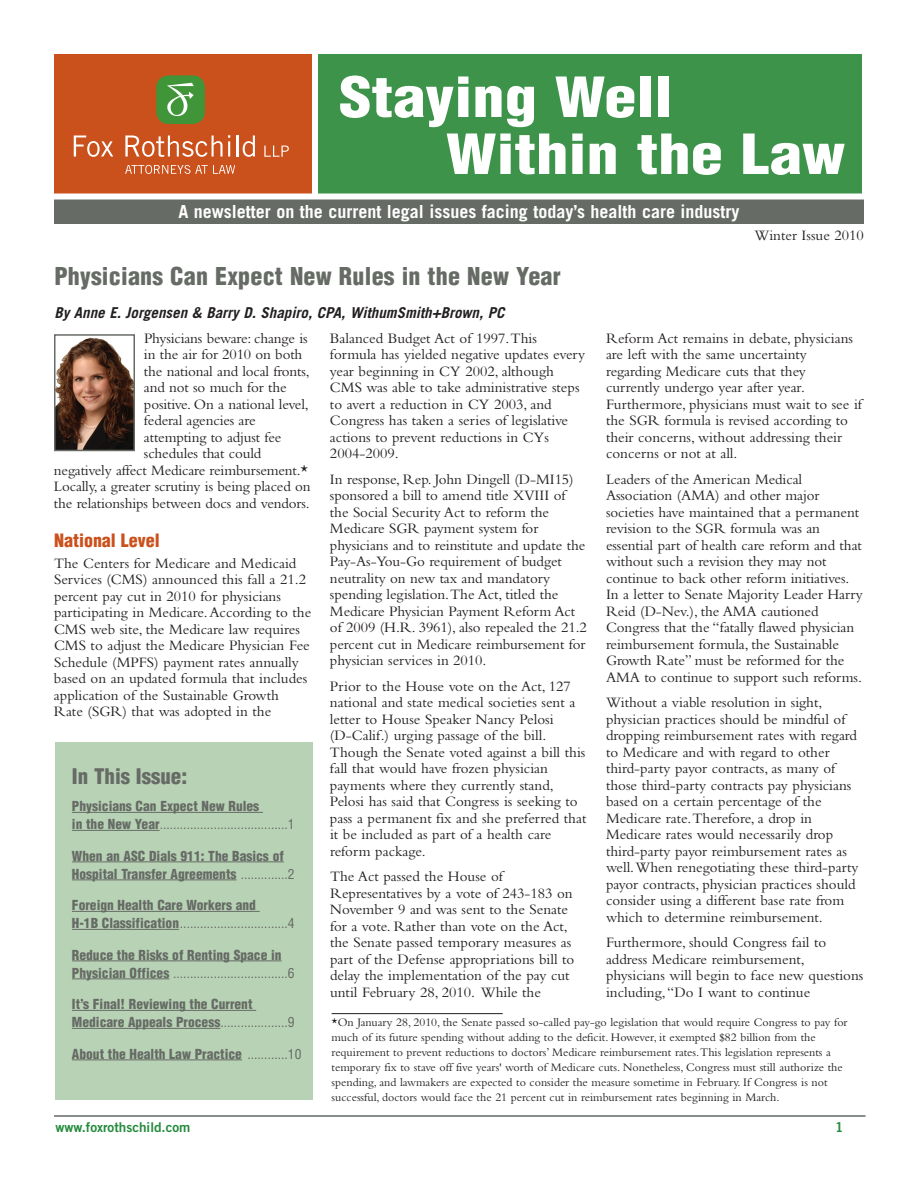
<style>
.page{position:relative;width:918px;height:1188px;background:#fff}
.page>*{position:absolute;margin:0;border:0;box-sizing:border-box;transform-origin:0 0}
.t1{font:900 condensed 54px/57px "Helvetica";color:#fff;scale:1.2 1}
.t2{font:900 condensed 24px "Helvetica";letter-spacing:.01em;color:#666b65}
.t3{font:900 condensed 21px "Helvetica";color:#666b65}
.t4{font:700 18px "Trade Gothic";color:#fff}
.t5{font:900 condensed 18px "Helvetica";color:#cb511c}
.t6{font:15px/16.5px "Bembo";color:#231f20}
.t7{font:italic 700 15px "Trade Gothic";color:#231f20}
.t8{font:900 condensed 13.5px/18px "Helvetica";color:#666b65}
.t9{font:13.5px "Trade Gothic Bold Two";color:#238b3c}
.t10{font:12px/15px "Bembo";color:#231f20}
.s1{font-weight:400}
</style>
<div class="page">
<hr style="left:54px;top:1115px;width:812px;height:2px;background:#666b65">
<div style="left:54px;top:197px;width:810px;height:27px;background:#666b65"></div>
<div style="left:310px;top:54px;width:552px;height:143px;background:#3c9349"></div>
<div style="left:54px;top:54px;width:258px;height:144px;background:#cb511c"></div>
<svg style="left:74px;top:136px;width:39px;height:21px"></svg>
<svg style="left:125px;top:135px;width:105px;height:22px"></svg>
<hr style="left:236px;top:136px;width:2px;height:21px;background:#fff">
<svg style="left:243px;top:136px;width:12px;height:21px"></svg>
<svg style="left:125px;top:165px;width:110px;height:9px"></svg>
<svg style="left:264px;top:146px;width:25px;height:11px"></svg>
<div style="left:156px;top:75px;width:49px;height:49px;background:#3f9537;border-radius:12px"></div>
<svg style="left:167px;top:83px;width:27px;height:34px"></svg>
<div style="left:312px;top:54px;width:6px;height:144px;background:#fff"></div>
<div style="left:46px;top:194px;width:828px;height:6px;background:#fff"></div>
<img style="left:57px;top:337px;width:75px;height:111px">
<div style="left:54px;top:334px;width:81px;height:117px;border:2px solid #666b65"></div>
<div style="left:55px;top:742px;width:257px;height:358px;background:#b8d2b5"></div>
<hr style="left:72px;top:812px;width:191px;height:1px;background:#666b65">
<hr style="left:72px;top:830px;width:88px;height:1px;background:#666b65">
<hr style="left:72px;top:862px;width:212px;height:1px;background:#666b65">
<hr style="left:72px;top:880px;width:165px;height:1px;background:#666b65">
<hr style="left:72px;top:911px;width:188px;height:1px;background:#666b65">
<hr style="left:72px;top:929px;width:107px;height:1px;background:#666b65">
<hr style="left:72px;top:961px;width:210px;height:1px;background:#666b65">
<hr style="left:72px;top:979px;width:97px;height:1px;background:#666b65">
<hr style="left:72px;top:1010px;width:184px;height:1px;background:#666b65">
<hr style="left:72px;top:1028px;width:148px;height:1px;background:#666b65">
<hr style="left:72px;top:1060px;width:170px;height:1px;background:#666b65">
<hr style="left:332px;top:1013px;width:171px;height:1px;background:#231f20">
<h1 class="t1" style="left:446px;top:73px;width:334px;text-indent:-107px">Staying Well<br>Within the Law</h1>
<p class="t4" style="left:178px;top:205px;width:563px">A newsletter on the current legal issues facing today’s health care industry</p>
<h2 class="t2" style="left:54px;top:267px;width:508px">Physicians Can Expect New Rules in the New Year</h2>
<p class="t7" style="left:54px;top:308px;width:452px">By Anne E. Jorgensen &amp; Barry D. Shapiro, CPA, WithumSmith+Brown, PC</p>
<p class="t6" style="left:755px;top:228px;width:111px">Winter Issue 2010</p>
<p class="t6" style="left:144px;top:331px;width:165px">Physicians beware: change is</p>
<p class="t6" style="left:144px;top:348px;width:160px">in the air for 2010 on both</p>
<p class="t6" style="left:144px;top:364px;width:167px">the national and local fronts,</p>
<p class="t6" style="left:144px;top:381px;width:144px">and not so much for the</p>
<p class="t6" style="left:144px;top:397px;width:166px">positive. On a national level,</p>
<p class="t6" style="left:144px;top:414px;width:113px">federal agencies are</p>
<p class="t6" style="left:144px;top:430px;width:139px">attempting to adjust fee</p>
<p class="t6" style="left:144px;top:447px;width:119px">schedules that could</p>
<p class="t6" style="left:54px;top:463px;width:256px">negatively affect Medicare reimbursement.*</p>
<p class="t6" style="left:54px;top:480px;width:258px">Locally, a greater scrutiny is being placed on</p>
<p class="t6" style="left:54px;top:496px;width:257px">the relationships between docs and vendors.</p>
<p class="t5" style="left:54px;top:533px;width:107px">National Level</p>
<p class="t6" style="left:54px;top:556px;width:259px">The Centers for Medicare and Medicaid Services (CMS) announced this fall a 21.2 percent pay cut in 2010 for physicians participating in Medicare.According to the CMS web site, the Medicare law requires CMS to adjust the Medicare Physician Fee Schedule (MPFS) payment rates annually based on an updated formula that includes application of the Sustainable Growth Rate (SGR) that was adopted in the</p>
<h3 class="t3" style="left:72px;top:768px;width:117px">In This Issue:</h3>
<p class="t8" style="left:72px;top:798px;width:224px">Physicians Can Expect New Rules<br>in the New Year<span class="s1">......................................1</span></p>
<p class="t8" style="left:72px;top:848px;width:224px">When an ASC Dials 911: The Basics of<br>Hospital Transfer Agreements <span class="s1">..............2</span></p>
<p class="t8" style="left:72px;top:897px;width:224px">Foreign Health Care Workers and<br>H-1B Classification<span class="s1">................................4</span></p>
<p class="t8" style="left:72px;top:947px;width:224px">Reduce the Risks of Renting Space in<br>Physician Offices <span class="s1">..................................6</span></p>
<p class="t8" style="left:72px;top:996px;width:224px">It’s Final! Reviewing the Current<br>Medicare Appeals Process<span class="s1">....................9</span></p>
<p class="t8" style="left:72px;top:1046px;width:231px">About the Health Law Practice <span class="s1">............10</span></p>
<p class="t6" style="left:330px;top:331px;width:257px">Balanced Budget Act of 1997.This formula has yielded negative updates every year beginning in CY 2002, although CMS was able to take administrative steps to avert a reduction in CY 2003, and Congress has taken a series of legislative actions to prevent reductions in CYs 2004-2009.</p>
<p class="t6" style="left:330px;top:472px;width:258px">In response, Rep. John Dingell (D-MI15) sponsored a bill to amend title XVIII of the Social Security Act to reform the Medicare SGR payment system for physicians and to reinstitute and update the Pay-As-You-Go requirement of budget neutrality on new tax and mandatory spending legislation.The Act, titled the Medicare Physician Payment Reform Act of 2009 (H.R. 3961), also repealed the 21.2 percent cut in Medicare reimbursement for physician services in 2010.</p>
<p class="t6" style="left:330px;top:679px;width:258px">Prior to the House vote on the Act, 127 national and state medical societies sent a letter to House Speaker Nancy Pelosi (D-Calif.) urging passage of the bill.<br>Though the Senate voted against a bill this fall that would have frozen physician payments where they currently stand, Pelosi has said that Congress is seeking to pass a permanent fix and she preferred that it be included as part of a health care reform package.</p>
<p class="t6" style="left:330px;top:870px;width:246px">The Act passed the House of Representatives by a vote of 243-183 on November 9 and was sent to the Senate for a vote. Rather than vote on the Act, the Senate passed temporary measures as part of the Defense appropriations bill to delay the implementation of the pay cut until February 28, 2010. While the</p>
<p class="t6" style="left:606px;top:331px;width:257px">Reform Act remains in debate, physicians are left with the same uncertainty regarding Medicare cuts that they currently undergo year after year.<br>Furthermore, physicians must wait to see if the SGR formula is revised according to their concerns, without addressing their concerns or not at all.</p>
<p class="t6" style="left:606px;top:472px;width:259px">Leaders of the American Medical Association (AMA) and other major societies have maintained that a permanent revision to the SGR formula was an essential part of health care reform and that without such a revision they may not continue to back other reform initiatives.<br>In a letter to Senate Majority Leader Harry Reid (D-Nev.), the AMA cautioned Congress that the “fatally flawed physician reimbursement formula, the Sustainable Growth Rate” must be reformed for the AMA to continue to support such reforms.</p>
<p class="t6" style="left:606px;top:696px;width:254px">Without a viable resolution in sight, physician practices should be mindful of dropping reimbursement rates with regard to Medicare and with regard to other third-party payor contracts, as many of those third-party contracts pay physicians based on a certain percentage of the Medicare rate.Therefore, a drop in Medicare rates would necessarily drop third-party payor reimbursement rates as well.When renegotiating these third-party payor contracts, physician practices should consider using a different base rate from which to determine reimbursement.</p>
<p class="t6" style="left:606px;top:936px;width:259px">Furthermore, should Congress fail to address Medicare reimbursement, physicians will begin to face new questions including,“Do I want to continue</p>
<p class="t10" style="left:332px;top:1016px;width:518px">*On January 28, 2010, the Senate passed so-called pay-go legislation that would require Congress to pay for much of its future spending without adding to the deficit. However, it exempted $82 billion from the requirement to prevent reductions to doctors’ Medicare reimbursement rates.This legislation represents a temporary fix to stave off five years' worth of Medicare cuts. Nonetheless, Congress must still authorize the spending, and lawmakers are expected to consider the measure sometime in February. If Congress is not successful, doctors would face the 21 percent cut in reimbursement rates beginning in March.</p>
<p class="t9" style="left:56px;top:1122px;width:136px">www.foxrothschild.com</p>
<p class="t9" style="left:835px;top:1123px;width:10px">1</p>
</div>
